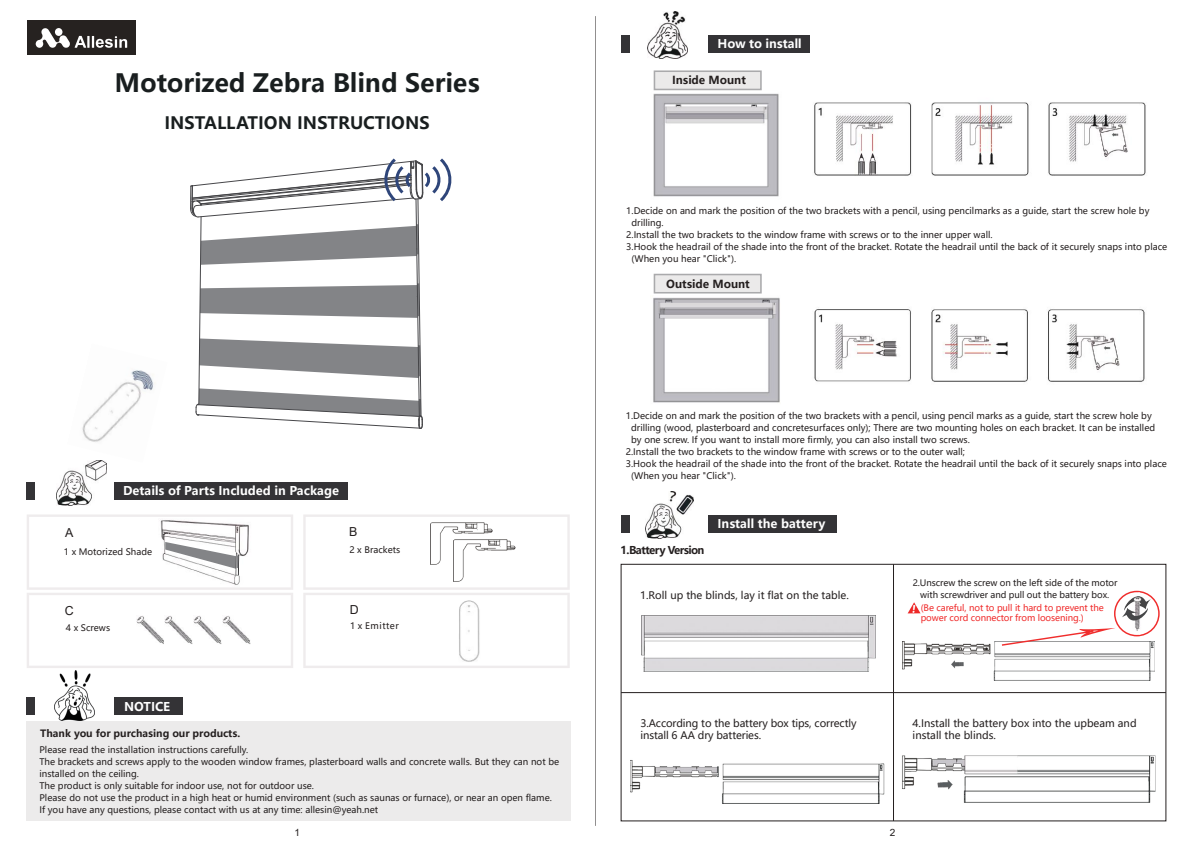
<style>
.page{position:relative;width:1191px;height:842px;background:#fff}
.page>*{position:absolute;margin:0;border:0;box-sizing:border-box;transform-origin:0 0}
.t1{font:700 25px "Microsoft Ya Hei";color:#191e1f}
.t2{font:700 17px "Microsoft Ya Hei";color:#191e1f}
.t3{font:12.4px "Arial";color:#241f1f}
.t4{font:700 12px "Microsoft Ya Hei";color:#fff}
.t5{font:700 11px "Microsoft Ya Hei";color:#241f1f}
.t6{font:700 10.7px "Microsoft Ya Hei";letter-spacing:-.05em;color:#241f1f}
.t7{font:10.3px/12px "Microsoft Ya Hei";color:#241f1f}
.t8{font:700 10px "Microsoft Ya Hei";color:#241f1f}
.t9{font:10px "Arial";color:#241f1f}
.t10{font:9px/12px "Microsoft Ya Hei";color:#241f1f}
.t11{font:8.9px "Microsoft Ya Hei";color:#241f1f}
.t12{font:8.9px "Microsoft Ya Hei";letter-spacing:.06em;color:#241f1f}
.t13{font:8.8px/12px "Microsoft Ya Hei";letter-spacing:-.01em;color:#241f1f;text-align:center}
.t14{font:8.8px/10px "Microsoft Ya Hei";letter-spacing:-.01em;color:#f02b2b}
</style>
<div class="page">
<svg style="left:303px;top:515px;width:267px;height:153px"></svg>
<img style="left:430px;top:522px;width:62px;height:43px">
<img style="left:454px;top:540px;width:62px;height:42px">
<img style="left:459px;top:600px;width:32px;height:64px">
<img style="left:630px;top:760px;width:255px;height:43px">
<img style="left:902px;top:756px;width:254px;height:47px">
<svg style="left:907px;top:602px;width:13px;height:12px"></svg>
<img style="left:902px;top:641px;width:252px;height:39px">
<img style="left:641px;top:615px;width:234px;height:57px">
<svg style="left:1001px;top:591px;width:158px;height:55px"></svg>
<img style="left:1124px;top:597px;width:26px;height:14px">
<div style="left:621px;top:564px;width:545px;height:257px;border:1px solid #241f1f"></div>
<hr style="left:621px;top:692px;width:544px;height:1px;background:#241f1f">
<hr style="left:893px;top:564px;width:1px;height:257px;background:#241f1f">
<svg style="left:595px;top:19px;width:1px;height:804px"></svg>
<img style="left:653px;top:93px;width:493px;height:104px">
<div style="left:653px;top:70px;width:108px;height:20px;background:#ebeaea;border:2px solid #aaaaac"></div>
<img style="left:653px;top:297px;width:492px;height:106px">
<div style="left:653px;top:274px;width:108px;height:19px;background:#ebeaea;border:2px solid #aaaaac"></div>
<div style="left:114px;top:482px;width:233px;height:17px;background:#343336"></div>
<img style="left:56px;top:463px;width:51px;height:42px">
<div style="left:26px;top:482px;width:9px;height:17px;background:#343336"></div>
<div style="left:27px;top:722px;width:544px;height:99px;background:#ecebeb"></div>
<div style="left:114px;top:697px;width:68px;height:17px;background:#343336"></div>
<img style="left:55px;top:670px;width:39px;height:50px">
<div style="left:26px;top:697px;width:9px;height:17px;background:#343336"></div>
<div style="left:708px;top:36px;width:102px;height:17px;background:#343336"></div>
<div style="left:621px;top:36px;width:8px;height:17px;background:#343336"></div>
<img style="left:647px;top:11px;width:41px;height:48px">
<img style="left:645px;top:491px;width:48px;height:47px">
<div style="left:708px;top:515px;width:129px;height:17px;background:#343336"></div>
<div style="left:621px;top:515px;width:8px;height:17px;background:#343336"></div>
<img style="left:82px;top:370px;width:72px;height:93px">
<svg style="left:190px;top:158px;width:262px;height:271px"></svg>
<svg style="left:27px;top:515px;width:266px;height:153px"></svg>
<div style="left:27px;top:21px;width:109px;height:34px;background:#262220"></div>
<svg style="left:36px;top:28px;width:91px;height:20px"></svg>
<h1 class="t1" style="left:115px;top:66px;width:366px">Motorized Zebra Blind Series</h1>
<h2 class="t2" style="left:164px;top:111px;width:267px">INSTALLATION INSTRUCTIONS</h2>
<h3 class="t4" style="left:123px;top:483px;width:217px">Details of Parts Included in Package</h3>
<h3 class="t3" style="left:65px;top:524px;width:10px">A</h3>
<p class="t11" style="left:64px;top:545px;width:90px">1 x Motorized Shade</p>
<h3 class="t3" style="left:349px;top:523px;width:10px">B</h3>
<p class="t11" style="left:349px;top:543px;width:52px">2 x Brackets</p>
<h3 class="t3" style="left:65px;top:602px;width:10px">C</h3>
<p class="t11" style="left:66px;top:621px;width:46px">4 x Screws</p>
<h3 class="t3" style="left:350px;top:601px;width:10px">D</h3>
<p class="t12" style="left:350px;top:620px;width:50px">1 x Emitter</p>
<h3 class="t4" style="left:124px;top:698px;width:47px">NOTICE</h3>
<p class="t8" style="left:40px;top:727px;width:202px">Thank you for purchasing our products.</p>
<p class="t10" style="left:39px;top:743px;width:521px">Please read the installation instructions carefully.<br>The brackets and screws apply to the wooden window frames, plasterboard walls and concrete walls. But they can not be installed on the ceiling.<br>The product is only suitable for indoor use, not for outdoor use.<br>Please do not use the product in a high heat or humid environment (such as saunas or furnace), or near an open flame.<br>If you have any questions, please contact with us at any time: allesin@yeah.net</p>
<h3 class="t4" style="left:717px;top:36px;width:86px">How to install</h3>
<p class="t5" style="left:672px;top:73px;width:75px">Inside Mount</p>
<p class="t10" style="left:626px;top:204px;width:525px">1.Decide on and mark the position of the two brackets with a pencil, using pencilmarks as a guide, start the screw hole by</p>
<p class="t10" style="left:631px;top:216px;width:34px">drilling.</p>
<p class="t10" style="left:626px;top:228px;width:368px">2.Install the two brackets to the window frame with screws or to the inner upper wall.</p>
<p class="t10" style="left:626px;top:240px;width:542px">3.Hook the headrail of the shade into the front of the bracket. Rotate the headrail until the back of it securely snaps into place</p>
<p class="t10" style="left:631px;top:252px;width:106px">(When you hear "Click").</p>
<p class="t5" style="left:666px;top:276px;width:85px">Outside Mount</p>
<p class="t10" style="left:626px;top:410px;width:527px">1.Decide on and mark the position of the two brackets with a pencil, using pencil marks as a guide, start the screw hole by</p>
<p class="t10" style="left:631px;top:422px;width:525px">drilling (wood, plasterboard and concretesurfaces only); There are two mounting holes on each bracket. It can be installed</p>
<p class="t10" style="left:631px;top:434px;width:340px">by one screw. If you want to install more firmly, you can also install two screws.</p>
<p class="t10" style="left:626px;top:446px;width:341px">2.Install the two brackets to the window frame with screws or to the outer wall;</p>
<p class="t10" style="left:626px;top:458px;width:542px">3.Hook the headrail of the shade into the front of the bracket. Rotate the headrail until the back of it securely snaps into place</p>
<p class="t10" style="left:631px;top:470px;width:106px">(When you hear "Click").</p>
<p class="t6" style="left:620px;top:543px;width:85px">1.Battery Version</p>
<h3 class="t4" style="left:717px;top:515px;width:109px">Install the battery</h3>
<p class="t7" style="left:640px;top:588px;width:210px">1.Roll up the blinds, lay it flat on the table.</p>
<p class="t13" style="left:912px;top:577px;width:206px">2.Unscrew the screw on the left side of the motor with screwdriver and pull out the battery box.</p>
<p class="t14" style="left:920px;top:603px;width:185px">(Be careful, not to pull it hard to prevent the power cord connector from loosening.)</p>
<p class="t7" style="left:640px;top:717px;width:217px">3.According to the battery box tips, correctly install 6 AA dry batteries.</p>
<p class="t7" style="left:912px;top:717px;width:225px">4.Install the battery box into the upbeam and install the blinds.</p>
<p class="t9" style="left:295px;top:826px;width:7px">1</p>
<p class="t9" style="left:890px;top:826px;width:7px">2</p>
</div>
